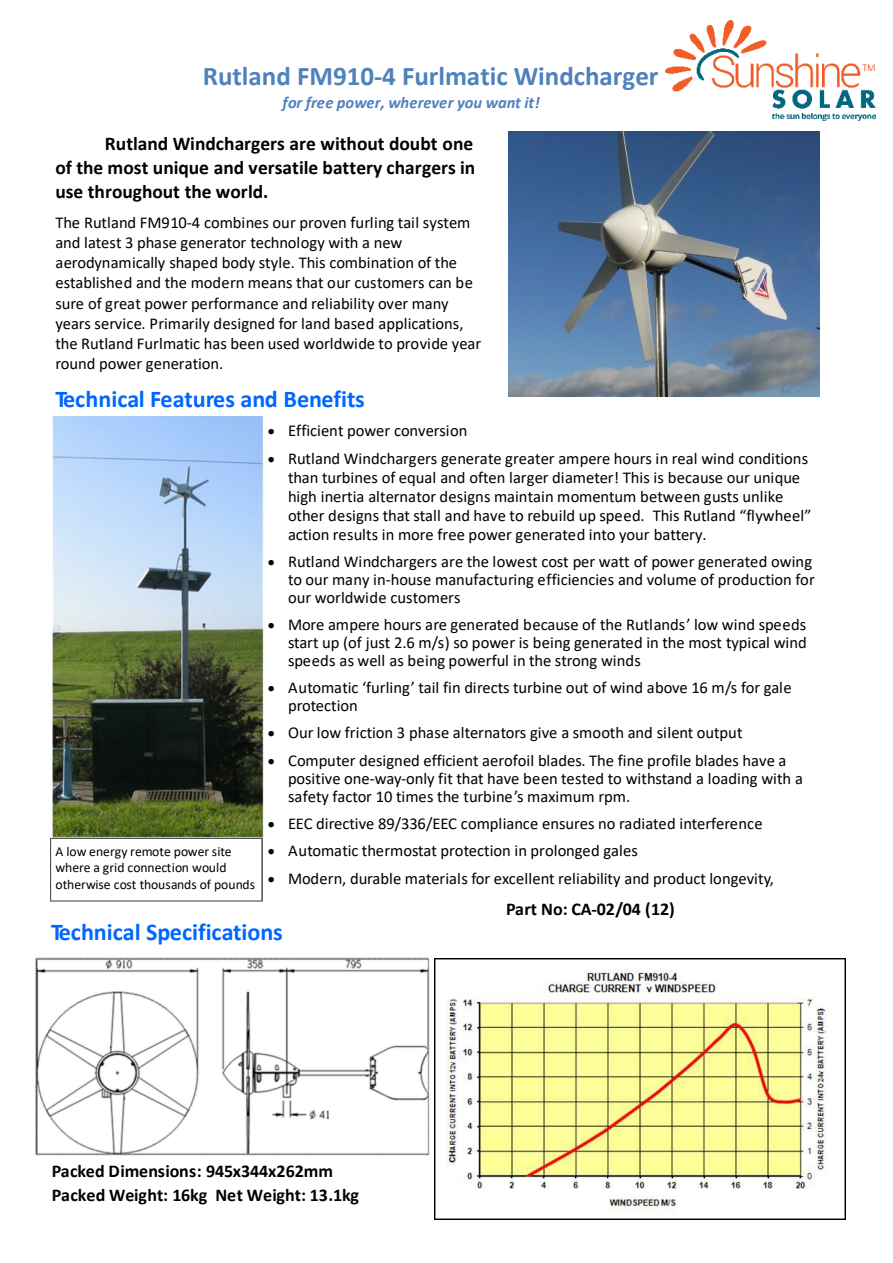
<style>
.page{position:relative;width:893px;height:1263px;background:#fff}
.page>*{position:absolute;margin:0;border:0;box-sizing:border-box;transform-origin:0 0}
.t1{font:700 27px "Calibri";color:#4f81bd}
.t2{font:700 24.15px "Calibri";color:#06f}
.t3{font:700 19.5px/23.7px "Calibri";color:#000;text-align:justify}
.t4{font:700 18px/24.2px "Calibri";letter-spacing:-.01em;color:#000}
.t5{font:16.5px/20.1px "Calibri";letter-spacing:-.01em;color:#000}
.t6{font:italic 700 16.5px "Calibri";letter-spacing:-.005em;color:#4f81bd}
.t7{font:13.65px/16.5px "Calibri";color:#000}
</style>
<div class="page">
<img style="left:435px;top:958px;width:410px;height:262px">
<img style="left:51px;top:417px;width:213px;height:421px">
<img style="left:35px;top:957px;width:395px;height:198px">
<svg style="left:50px;top:838px;width:213px;height:63px"></svg>
<img style="left:509px;top:132px;width:310px;height:265px">
<img style="left:665px;top:20px;width:211px;height:100px">
<h1 class="t1" style="left:203px;top:65px;width:457px">Rutland FM910-4 Furlmatic Windcharger</h1>
<p class="t6" style="left:283px;top:96px;width:259px">for free power, wherever you want it!</p>
<p class="t3" style="left:55px;top:133px;width:421px;text-indent:49px">Rutland Windchargers are without doubt one of the most unique and versatile battery chargers in use throughout the world.</p>
<p class="t5" style="left:55px;top:214px;width:427px">The Rutland FM910-4 combines our proven furling tail system and latest 3 phase generator technology with a new aerodynamically shaped body style. This combination of the established and the modern means that our customers can be sure of great power performance and reliability over many years service. Primarily designed for land based applications, the Rutland Furlmatic has been used worldwide to provide year round power generation.</p>
<h2 class="t2" style="left:55px;top:389px;width:311px">Technical Features and Benefits</h2>
<p class="t5" style="left:268px;top:422px;width:201px">• Efficient power conversion</p>
<p class="t5" style="left:288px;top:450px;width:525px;line-height:19px;text-indent:-20px">• Rutland Windchargers generate greater ampere hours in real wind conditions than turbines of equal and often larger diameter! This is because our unique high inertia alternator designs maintain momentum between gusts unlike other designs that stall and have to rebuild up speed. This Rutland “flywheel” action results in more free power generated into your battery.</p>
<p class="t5" style="left:288px;top:553px;width:528px;line-height:18px;text-indent:-20px">• Rutland Windchargers are the lowest cost per watt of power generated owing to our many in-house manufacturing efficiencies and volume of production for our worldwide customers</p>
<p class="t5" style="left:288px;top:617px;width:520px;line-height:18px;text-align:justify;text-indent:-20px">• More ampere hours are generated because of the Rutlands’ low wind speeds start up (of just 2.6 m/s) so power is being generated in the most typical wind speeds as well as being powerful in the strong winds</p>
<p class="t5" style="left:288px;top:680px;width:505px;line-height:18px;text-indent:-20px">• Automatic ‘furling’ tail fin directs turbine out of wind above 16 m/s for gale protection</p>
<p class="t5" style="left:268px;top:724px;width:476px">• Our low friction 3 phase alternators give a smooth and silent output</p>
<p class="t5" style="left:288px;top:753px;width:516px;line-height:18px;text-indent:-20px">• Computer designed efficient aerofoil blades. The fine profile blades have a positive one-way-only fit that have been tested to withstand a loading with a safety factor 10 times the turbine’s maximum rpm.</p>
<p class="t5" style="left:268px;top:815px;width:496px">• EEC directive 89/336/EEC compliance ensures no radiated interference</p>
<p class="t5" style="left:268px;top:842px;width:372px">• Automatic thermostat protection in prolonged gales</p>
<p class="t5" style="left:268px;top:869px;width:508px">• Modern, durable materials for excellent reliability and product longevity,</p>
<p class="t7" style="left:55px;top:844px;width:201px">A low energy remote power site where a grid connection would otherwise cost thousands of pounds</p>
<h2 class="t2" style="left:51px;top:922px;width:233px">Technical Specifications</h2>
<p class="t4" style="left:506px;top:898px;width:170px">Part No: CA-02/04 (12)</p>
<p class="t4" style="left:52px;top:1160px;width:309px">Packed Dimensions: 945x344x262mm<br>Packed Weight: 16kg Net Weight: 13.1kg</p>
</div>
